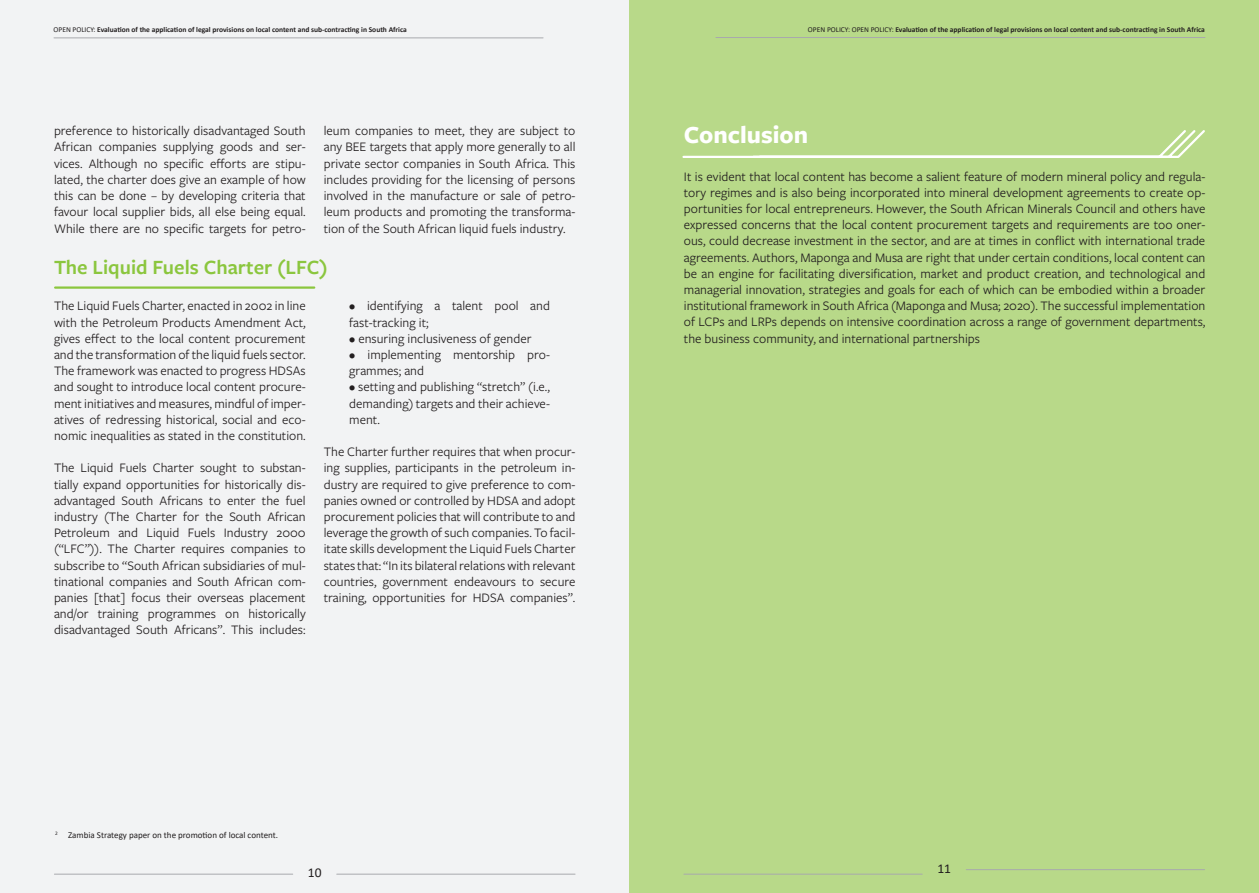
<style>
.page{position:relative;width:1259px;height:893px;background:#f2f3f4}
.page>*{position:absolute;margin:0;border:0;box-sizing:border-box;transform-origin:0 0}
.t1{font:700 25.5px "Freight Sans Pro";color:#fff}
.t2{font:600 21px "Freight Sans Pro";color:#8bc63e}
.t3{font:13.5px/16.2px "Freight Sans Pro";color:#231f20;text-align:justify}
.t4{font:13.5px "Calibri";color:#231f20}
.t5{font:9px "Calibri";color:#231f20}
.t6{font:700 7.5px "Calibri";color:#231f20}
.s1{font-weight:400}
</style>
<div class="page">
<div style="left:629px;top:0;width:630px;height:893px;background:#b8d989"></div>
<svg style="left:682px;top:130px;width:523px;height:28px"></svg>
<hr style="left:54px;top:38px;width:489px;height:1px;background:#a8a9ad">
<hr style="left:684px;top:874px;width:238px;height:1px;background:#a8a9ad">
<hr style="left:54px;top:874px;width:239px;height:1px;background:#a8a9ad">
<hr style="left:966px;top:869px;width:238px;height:1px;background:#a8a9ad">
<hr style="left:337px;top:874px;width:238px;height:1px;background:#a8a9ad">
<hr style="left:716px;top:37px;width:489px;height:1px;background:#a8a9ad">
<hr style="left:55px;top:286px;width:259px;height:3px;background:#8bc63e">
<p class="t6" style="left:54px;top:24px;width:355px"><span class="s1">OPEN POLICY:</span> Evaluation of the application of legal provisions on local content and sub-contracting in South Africa</p>
<p class="t6" style="left:808px;top:24px;width:398px"><span class="s1">OPEN POLICY: OPEN POLICY:</span> Evaluation of the application of legal provisions on local content and sub-contracting in South Africa</p>
<p class="t3" style="left:54px;top:122px;width:253px">preference to historically disadvantaged South African companies supplying goods and ser&shy;vices. Although no specific efforts are stipu&shy;lated, the charter does give an example of how this can be done – by developing criteria that favour local supplier bids, all else being equal.<br>While there are no specific targets for petro-</p>
<p class="t3" style="left:324px;top:122px;width:253px">leum companies to meet, they are subject to any BEE targets that apply more generally to all private sector companies in South Africa. This includes providing for the licensing of persons involved in the manufacture or sale of petro&shy;leum products and promoting the transforma&shy;tion of the South African liquid fuels industry.</p>
<h2 class="t2" style="left:54px;top:253px;width:275px">The Liquid Fuels Charter (LFC)</h2>
<p class="t3" style="left:54px;top:297px;width:253px">The Liquid Fuels Charter, enacted in 2002 in line with the Petroleum Products Amendment Act, gives effect to the local content procurement and the transformation of the liquid fuels sector.<br>The framework was enacted to progress HDSAs and sought to introduce local content procure&shy;ment initiatives and measures, mindful of imper&shy;atives of redressing historical, social and eco&shy;nomic inequalities as stated in the constitution.</p>
<p class="t3" style="left:54px;top:459px;width:253px">The Liquid Fuels Charter sought to substan&shy;tially expand opportunities for historically dis&shy;advantaged South Africans to enter the fuel industry (The Charter for the South African Petroleum and Liquid Fuels Industry 2000 (“LFC”)). The Charter requires companies to subscribe to “South African subsidiaries of mul&shy;tinational companies and South African com&shy;panies [that] focus their overseas placement and/or training programmes on historically disadvantaged South Africans”. This includes:</p>
<p class="t3" style="left:349px;top:297px;width:202px">• identifying a talent pool and fast-tracking it;</p>
<p class="t3" style="left:349px;top:330px;width:184px">• ensuring inclusiveness of gender</p>
<p class="t3" style="left:349px;top:346px;width:202px">• implementing mentorship pro&shy;grammes; and</p>
<p class="t3" style="left:349px;top:378px;width:202px">• setting and publishing “stretch” (i.e., demanding) targets and their achieve&shy;ment.</p>
<p class="t3" style="left:324px;top:443px;width:253px">The Charter further requires that when procur&shy;ing supplies, participants in the petroleum in&shy;dustry are required to give preference to com&shy;panies owned or controlled by HDSA and adopt procurement policies that will contribute to and leverage the growth of such companies. To facil&shy;itate skills development the Liquid Fuels Charter states that: “In its bilateral relations with relevant countries, government endeavours to secure training, opportunities for HDSA companies”.</p>
<p class="t5" style="left:55px;top:828px;width:224px"><sup>2</sup> Zambia Strategy paper on the promotion of local content.</p>
<p class="t4" style="left:308px;top:863px;width:15px">10</p>
<h1 class="t1" style="left:684px;top:117px;width:126px">Conclusion</h1>
<p class="t3" style="left:684px;top:168px;width:523px">It is evident that local content has become a salient feature of modern mineral policy and regula&shy;tory regimes and is also being incorporated into mineral development agreements to create op&shy;portunities for local entrepreneurs. However, the South African Minerals Council and others have expressed concerns that the local content procurement targets and requirements are too oner&shy;ous, could decrease investment in the sector, and are at times in conflict with international trade agreements. Authors, Maponga and Musa are right that under certain conditions, local content can be an engine for facilitating diversification, market and product creation, and technological and managerial innovation, strategies and goals for each of which can be embodied within a broader institutional framework in South Africa (Maponga and Musa; 2020). The successful implementation of LCPs and LRPs depends on intensive coordination across a range of government departments, the business community, and international partnerships</p>
<p class="t4" style="left:937px;top:859px;width:15px">11</p>
</div>
